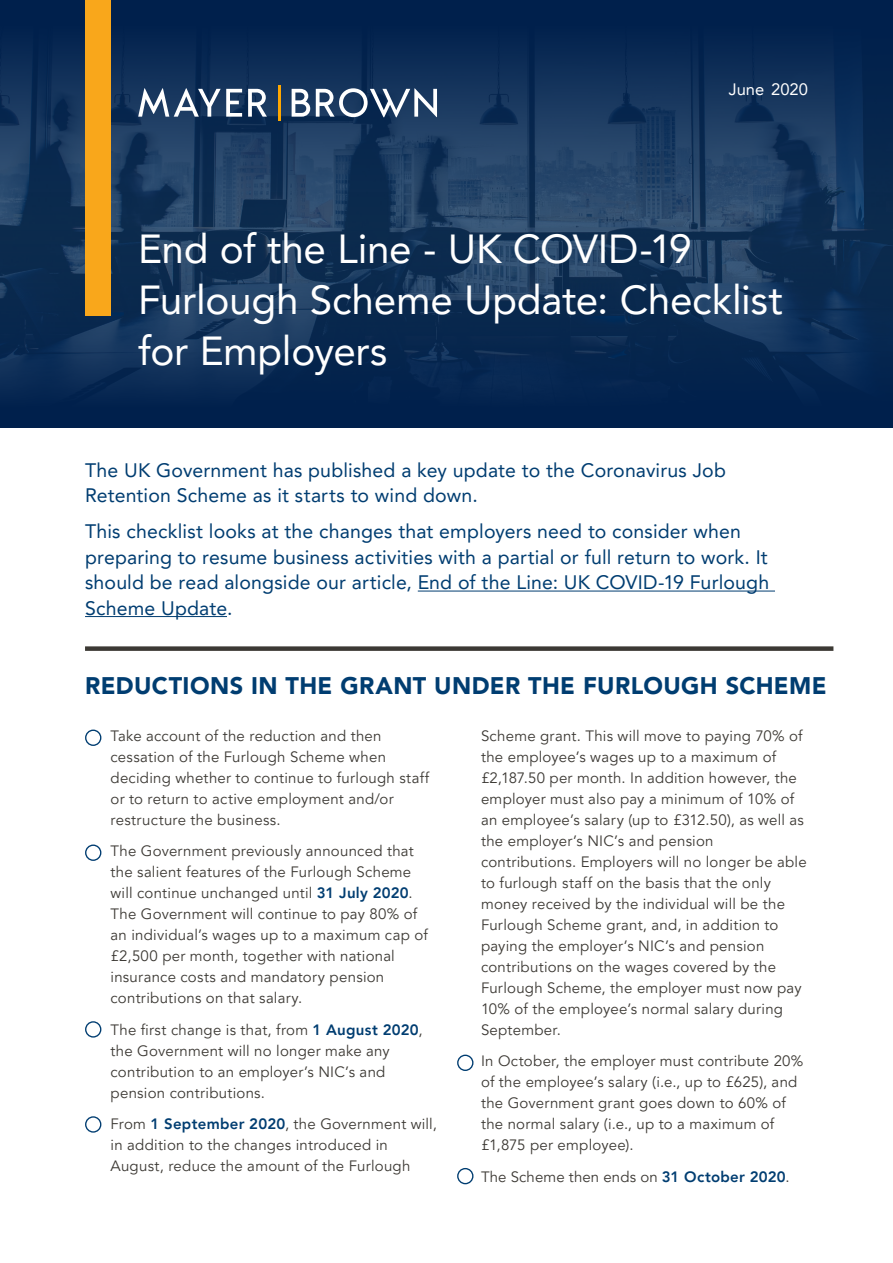
<style>
.page{position:relative;width:893px;height:1263px;background:#fff}
.page>*{position:absolute;margin:0;border:0;box-sizing:border-box;transform-origin:0 0}
.t1{font:40.5px "Avenir LT Pro";letter-spacing:-.005em;color:#fff}
.Body_copy{font:900 24px "Avenir LT Pro";letter-spacing:.015em;color:#003d71}
.Body_copy-2{font:19.5px/25.5px "Avenir LT Pro";letter-spacing:.01em;color:#003d71}
.Document_name{font:16.5px "Avenir LT Pro";color:#fff}
.Bullet_L1{font:15px/21px "Avenir LT Pro";letter-spacing:.015em;color:#3c3934}
.Body_copy-3{font:15px/21px "Avenir LT Pro";letter-spacing:.015em;color:#3c3934}
.s1{font-weight:800;color:#003d71}
</style>
<div class="page">
<svg style="left:0;top:0;width:893px;height:192px;background:#113158"></svg>
<svg style="left:0;top:192px;width:893px;height:235px;background:#102f55"></svg>
<div style="left:85px;top:0;width:25px;height:316px;background:#f9a71b"></div>
<svg style="left:138px;top:88px;width:104px;height:29px"></svg>
<svg style="left:248px;top:89px;width:19px;height:28px"></svg>
<svg style="left:292px;top:89px;width:18px;height:28px"></svg>
<svg style="left:316px;top:88px;width:121px;height:29px"></svg>
<hr style="left:278px;top:85px;width:2px;height:35px;background:#ffa700">
<hr style="left:418px;top:590px;width:357px;height:1px;background:#003d71">
<hr style="left:85px;top:616px;width:142px;height:1px;background:#003d71">
<div style="left:85px;top:729px;width:16px;height:17px;border:1px solid #003d71;border-radius:50%"></div>
<div style="left:85px;top:844px;width:16px;height:17px;border:1px solid #003d71;border-radius:50%"></div>
<div style="left:85px;top:1021px;width:16px;height:16px;border:1px solid #003d71;border-radius:50%"></div>
<div style="left:85px;top:1116px;width:16px;height:17px;border:1px solid #003d71;border-radius:50%"></div>
<div style="left:457px;top:1054px;width:16px;height:17px;border:1px solid #003d71;border-radius:50%"></div>
<div style="left:457px;top:1168px;width:16px;height:16px;border:1px solid #003d71;border-radius:50%"></div>
<div style="left:85px;top:646px;width:748px;height:5px;background:#3c3934"></div>
<p class="Document_name" style="left:729px;top:80px;width:81px">June 2020</p>
<p class="t1" style="left:138px;top:225px;width:555px">End of the Line - UK COVID-19</p>
<p class="t1" style="left:138px;top:276px;width:646px">Furlough Scheme Update: Checklist</p>
<p class="t1" style="left:138px;top:327px;width:251px">for Employers</p>
<p class="Body_copy-2" style="left:85px;top:457px;width:642px">The UK Government has published a key update to the Coronavirus Job<br>Retention Scheme as it starts to wind down.</p>
<p class="Body_copy-2" style="left:85px;top:518px;width:686px">This checklist looks at the changes that employers need to consider when preparing to resume business activities with a partial or full return to work. It should be read alongside our article, End of the Line: UK COVID-19 Furlough Scheme Update.</p>
<p class="Body_copy" style="left:85px;top:671px;width:743px">REDUCTIONS IN THE GRANT UNDER THE FURLOUGH SCHEME</p>
<p class="Body_copy-3" style="left:111px;top:725px;width:320px">Take account of the reduction and then cessation of the Furlough Scheme when deciding whether to continue to furlough staff or to return to active employment and/or restructure the business.</p>
<p class="Bullet_L1" style="left:111px;top:841px;width:319px">The Government previously announced that the salient features of the Furlough Scheme will continue unchanged until <span class="s1">31 July 2020</span>.<br>The Government will continue to pay 80% of an individual’s wages up to a maximum cap of £2,500 per month, together with national insurance costs and mandatory pension contributions on that salary.</p>
<p class="Bullet_L1" style="left:111px;top:1019px;width:313px">The first change is that, from <span class="s1">1 August 2020</span>, the Government will no longer make any contribution to an employer’s NIC’s and pension contributions.</p>
<p class="Bullet_L1" style="left:111px;top:1114px;width:328px">From <span class="s1">1 September 2020</span>, the Government will, in addition to the changes introduced in<br>August, reduce the amount of the Furlough</p>
<p class="Bullet_L1" style="left:481px;top:725px;width:327px">Scheme grant. This will move to paying 70% of the employee’s wages up to a maximum of £2,187.50 per month. In addition however, the employer must also pay a minimum of 10% of an employee’s salary (up to £312.50), as well as the employer’s NIC’s and pension contributions. Employers will no longer be able to furlough staff on the basis that the only money received by the individual will be the Furlough Scheme grant, and, in addition to paying the employer’s NIC’s and pension contributions on the wages covered by the Furlough Scheme, the employer must now pay 10% of the employee’s normal salary during September.</p>
<p class="Body_copy-3" style="left:481px;top:1051px;width:324px">In October, the employer must contribute 20% of the employee’s salary (i.e., up to £625), and the Government grant goes down to 60% of the normal salary (i.e., up to a maximum of £1,875 per employee).</p>
<p class="Bullet_L1" style="left:481px;top:1166px;width:310px">The Scheme then ends on <span class="s1">31 October 2020</span>.</p>
</div>
